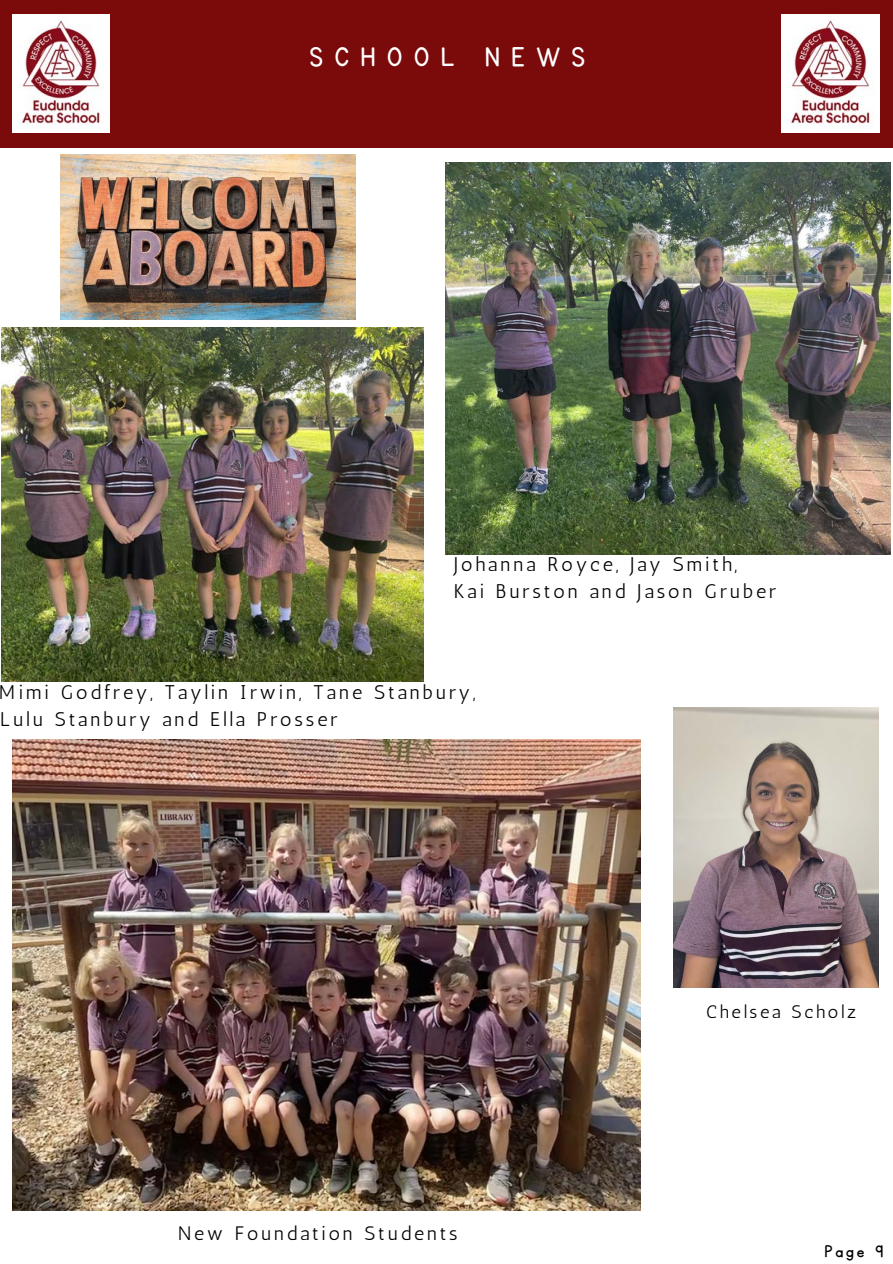
<style>
.page{position:relative;width:893px;height:1264px;background:#fff}
.page>*{position:absolute;margin:0;border:0;box-sizing:border-box;transform-origin:0 0}
.t1{font:31.5px "KG Primary Penmanship";letter-spacing:.36em;color:#fff}
.t2{font:19.8px/27px "Antic";letter-spacing:.15em;color:#000}
.t3{font:19.8px "KG Primary Penmanship";color:#000}
.t4{font:19.5px "Antic";letter-spacing:.15em;color:#000}
.t5{font:18.15px "Antic";letter-spacing:.15em;color:#000}
</style>
<div class="page">
<div style="left:0;top:0;width:892px;height:147px;background:#7b0b0b"></div>
<img style="left:12px;top:15px;width:98px;height:118px">
<img style="left:781px;top:15px;width:98px;height:118px">
<img style="left:1px;top:328px;width:422px;height:354px">
<img style="left:446px;top:162px;width:444px;height:392px">
<img style="left:61px;top:154px;width:294px;height:165px">
<img style="left:673px;top:707px;width:205px;height:280px">
<img style="left:12px;top:739px;width:628px;height:471px">
<h1 class="t1" style="left:310px;top:42px;width:276px">SCHOOL NEWS</h1>
<p class="t2" style="left:453px;top:551px;width:324px">Johanna Royce, Jay Smith,<br>Kai Burston and Jason Gruber</p>
<p class="t2" style="left:0;top:678px;width:476px">Mimi Godfrey, Taylin Irwin, Tane Stanbury,<br>Lulu Stanbury and Ella Prosser</p>
<p class="t4" style="left:178px;top:1221px;width:281px">New Foundation Students</p>
<p class="t5" style="left:706px;top:1000px;width:151px">Chelsea Scholz</p>
<p class="t3" style="left:824px;top:1241px;width:60px">Page 9</p>
</div>
